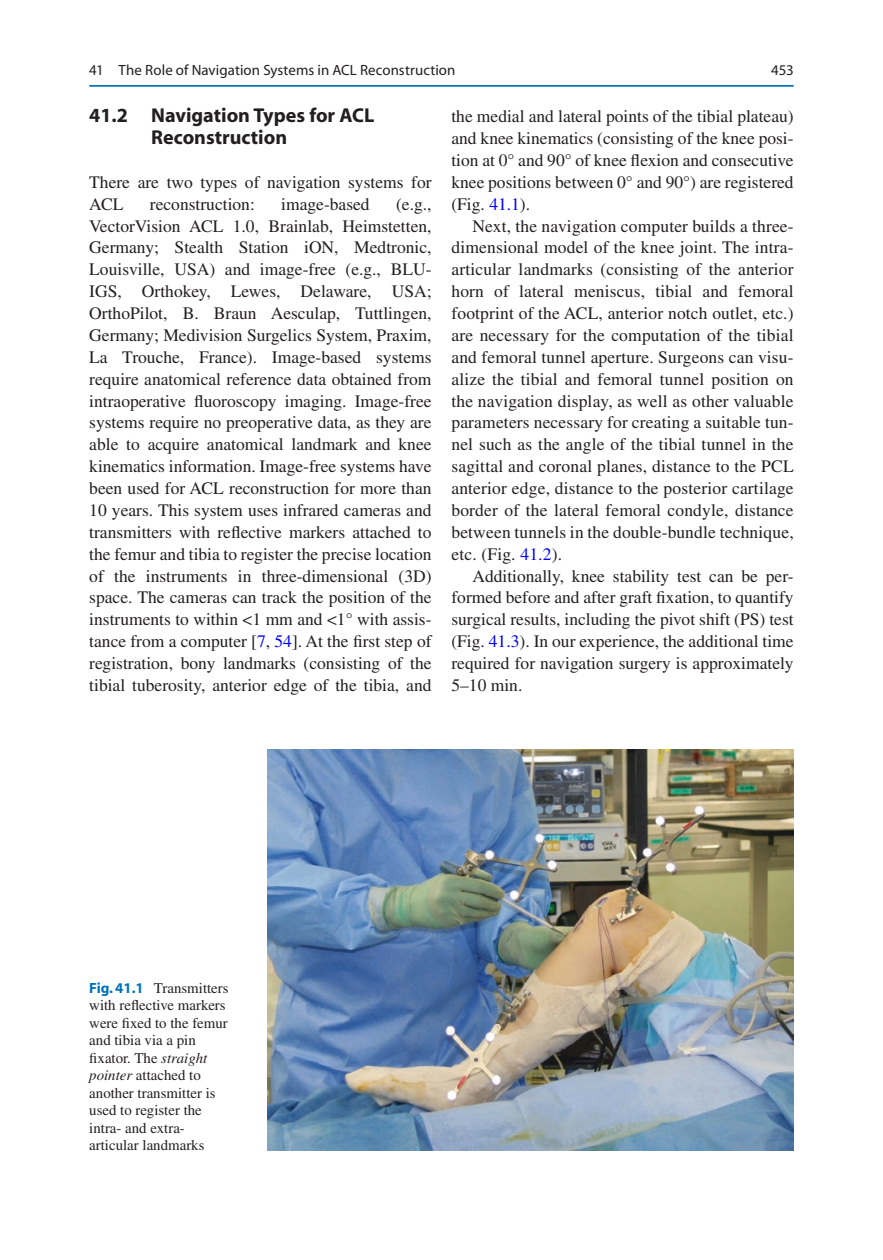
<style>
.page{position:relative;width:883px;height:1260px;background:#fff}
.page>*{position:absolute;margin:0;border:0;box-sizing:border-box;transform-origin:0 0}
.t1{font:700 20.12px/21.9px "Mknlpn Myriad";color:#231f20}
.t2{font:17.5px/21.9px "Dpsdbj Times";color:#231f20;text-align:justify}
.t3{font:14.88px/17.5px "Dpsdbj Times";color:#231f20}
.t4{font:14.88px "Yjlbnp Myriad";letter-spacing:.005em;color:#231f20}
.t5{font:14.88px "Hgfrlk Myriad";color:#231f20}
.s1{color:#0000fa}
.s2{font-family:"Mknlpn Myriad";font-weight:700;color:#0073bc}
.s3{font-family:"Lmbdys Times";font-style:italic}
</style>
<div class="page">
<img style="left:268px;top:749px;width:526px;height:402px">
<hr style="left:89px;top:85px;width:705px;height:2px;background:#0073bc">
<p class="t4" style="left:89px;top:63px;width:368px">41 The Role of Navigation Systems in ACL Reconstruction</p>
<p class="t5" style="left:771px;top:63px;width:24px">453</p>
<p class="t1" style="left:151px;top:105px;width:225px;text-indent:-62px">41.2 Navigation Types for ACL<br>Reconstruction</p>
<p class="t2" style="left:89px;top:171px;width:344px">There are two types of navigation systems for<br>ACL</p>
<p class="t2" style="left:150px;top:193px;width:106px">reconstruction:</p>
<p class="t2" style="left:281px;top:193px;width:90px">image-based</p>
<p class="t2" style="left:89px;top:193px;width:344px;text-indent:307px">(e.g., VectorVision ACL 1.0, Brainlab, Heimstetten, Germany; Stealth Station iON, Medtronic, Louisville, USA) and image-free (e.g., BLU-IGS, Orthokey, Lewes, Delaware, USA; OrthoPilot, B. Braun Aesculap, Tuttlingen, Germany; Medivision Surgelics System, Praxim, La Trouche, France). Image-based systems require anatomical reference data obtained from intraoperative fluoroscopy imaging. Image-free systems require no preoperative data, as they are able to acquire anatomical landmark and knee kinematics information. Image-free systems have been used for ACL reconstruction for more than 10 years. This system uses infrared cameras and transmitters with reflective markers attached to the femur and tibia to register the precise location of the instruments in three-dimensional (3D) space. The cameras can track the position of the instruments to within &lt;1 mm and &lt;1° with assis&shy;tance from a computer [<span class="s1">7</span>, <span class="s1">54</span>]. At the first step of registration, bony landmarks (consisting of the tibial tuberosity, anterior edge of the tibia, and</p>
<p class="t2" style="left:451px;top:105px;width:344px">the medial and lateral points of the tibial plateau) and knee kinematics (consisting of the knee posi&shy;tion at 0° and 90° of knee flexion and consecutive knee positions between 0° and 90°) are registered (Fig. <span class="s1">41.1</span>).</p>
<p class="t2" style="left:451px;top:215px;width:344px;text-indent:21px">Next, the navigation computer builds a three&shy;dimensional model of the knee joint. The intra&shy;articular landmarks (consisting of the anterior horn of lateral meniscus, tibial and femoral footprint of the ACL, anterior notch outlet, etc.) are necessary for the computation of the tibial and femoral tunnel aperture. Surgeons can visu&shy;alize the tibial and femoral tunnel position on the navigation display, as well as other valuable parameters necessary for creating a suitable tun&shy;nel such as the angle of the tibial tunnel in the sagittal and coronal planes, distance to the PCL anterior edge, distance to the posterior cartilage border of the lateral femoral condyle, distance between tunnels in the double-bundle technique, etc. (Fig. <span class="s1">41.2</span>).</p>
<p class="t2" style="left:451px;top:565px;width:344px;text-indent:21px">Additionally, knee stability test can be per&shy;formed before and after graft fixation, to quantify surgical results, including the pivot shift (PS) test (Fig. <span class="s1">41.3</span>). In our experience, the additional time required for navigation surgery is approximately 5–10 min.</p>
<p class="t3" style="left:89px;top:979px;width:141px"><span class="s2">Fig. 41.1</span> Transmitters with reflective markers were fixed to the femur and tibia via a pin fixator. The <span class="s3">straight pointer</span> attached to another transmitter is used to register the intra- and extra&shy;articular landmarks</p>
</div>
